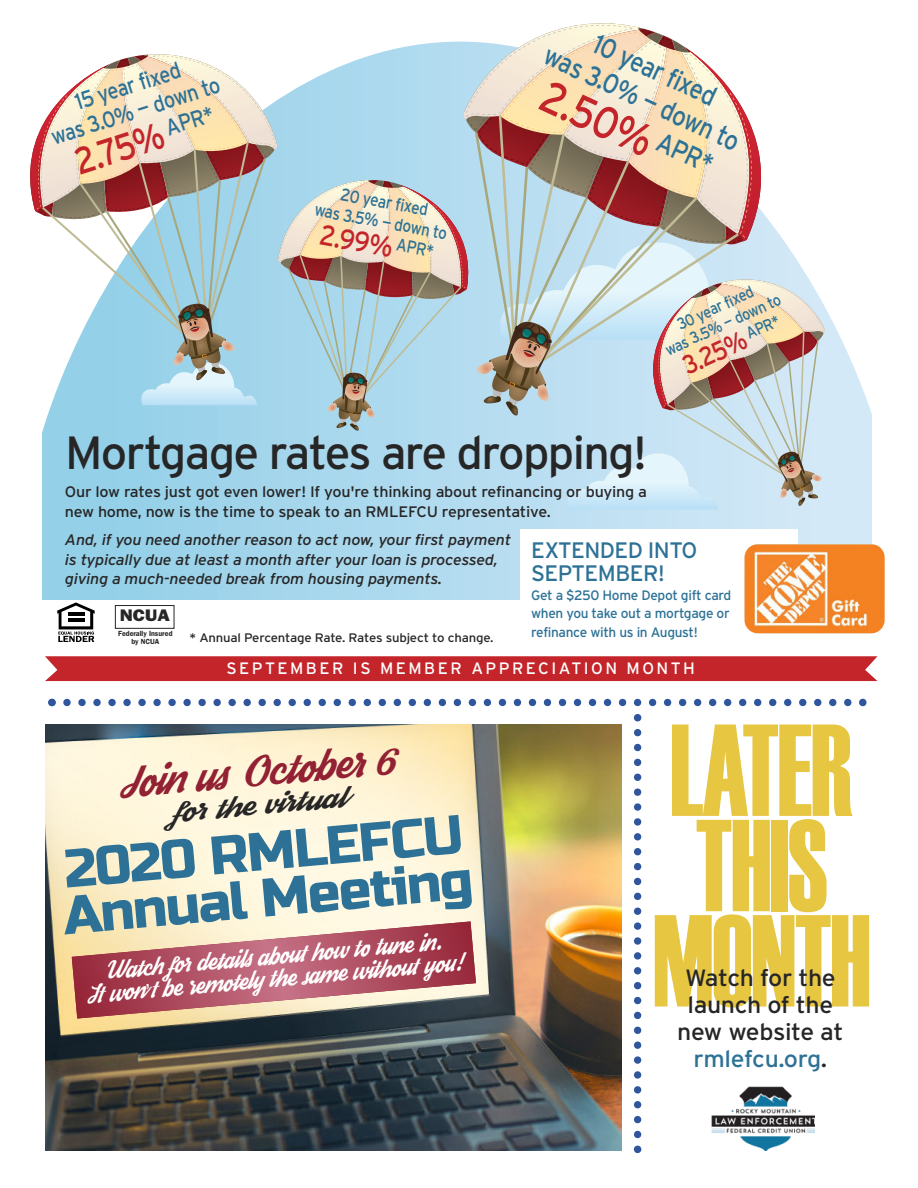
<style>
.page{position:relative;width:918px;height:1188px;background:#fff}
.page>*{position:absolute;margin:0;border:0;box-sizing:border-box;transform-origin:0 0}
.t1{font:130.5px/95.2px "Haettenschweiler";letter-spacing:-.015em;color:#e7c641;text-align:center;scale:.81 1}
.t2{font:54px/46.5px "Russo One";color:#2d7296}
.t3{font:46.5px "Interstate";letter-spacing:-.035em;color:#272627}
.t4{font:45px "Interstate";color:#c4252a;scale:.86 1}
.t5{font:37.35px "Interstate";color:#c4252a;scale:.87 1}
.t6{font:31.5px "Streetwear";color:#922133}
.t7{font:28.5px "Interstate";color:#c4252a;scale:.87 1}
.t8{font:27.75px/31.2px "Interstate";color:#2d7296;text-align:center;scale:.86 1}
.t9{font:26.55px "Interstate";color:#c4252a;scale:.87 1}
.t10{font:23.55px/27px "Interstate";letter-spacing:-.015em;color:#272627;text-align:center;scale:1.06 1}
.t11{font:22.95px/25.8px "Interstate";color:#2d7296;text-align:center;scale:.87 1}
.t12{font:22.35px/22.5px "Interstate";letter-spacing:-.025em;color:#2d7296}
.t13{font:21px "Streetwear";color:#272627;scale:1.2 1}
.t14{font:18px/22.5px "Streetwear";color:#fff;text-align:center;scale:.95 1}
.t15{font:17.55px "Interstate";color:#2d7296;scale:.87 1}
.t16{font:800 16.8px "Franklin Gothic";color:#272627;scale:1.11 1}
.t17{font:16.5px "Interstate";letter-spacing:.15em;color:#fff}
.t18{font:16.35px/18.5px "Interstate";color:#2d7296;text-align:center;scale:.87 1}
.t19{font:italic 15.15px/19.5px "Interstate";letter-spacing:-.015em;color:#272627;scale:1.06 1}
.t20{font:15.15px/19.5px "Interstate";letter-spacing:-.015em;color:#272627;scale:1.06 1}
.t21{font:13.65px/18.6px "Interstate";letter-spacing:-.025em;color:#2d7296;text-align:justify}
.t22{font:12.3px "Interstate";letter-spacing:-.015em;color:#272627;scale:1.07 1}
.t23{font:600 7.5px/7.5px "Franklin Gothic";color:#272627;text-align:center;scale:.95 1}
.s1{font-family:"Lucida Grande"}
.s2{color:#2d7296}
</style>
<div class="page">
<svg style="left:43px;top:310px;width:828px;height:289px;background:#b1dbee"></svg>
<div style="left:520px;top:529px;width:278px;height:124px;background:#fff"></div>
<img style="left:745px;top:544px;width:140px;height:89px;border-radius:14px">
<svg style="left:57px;top:602px;width:38px;height:40px"></svg>
<div style="left:115px;top:605px;width:59px;height:24px;border:1px solid #272627"></div>
<svg style="left:48px;top:699px;width:819px;height:7px"></svg>
<svg style="left:30px;top:23px;width:796px;height:486px;background:#c7d2d5"></svg>
<img style="left:45px;top:724px;width:576px;height:427px">
<svg style="left:72px;top:921px;width:404px;height:98px;background:#bb7b7c"></svg>
<svg style="left:634px;top:714px;width:7px;height:439px"></svg>
<div style="left:45px;top:656px;width:833px;height:25px;background:#c4252a"></div>
<img style="left:711px;top:1086px;width:103px;height:64px">
<h3 class="t11" style="left:40px;top:101px;width:204px;rotate:-18deg">15 year fixed<br>was 3.0% — down to</h3>
<h3 class="t5" style="left:69px;top:142px;width:169px;rotate:-18deg">2.75% <sup>APR*</sup></h3>
<p class="t15" style="left:343px;top:184px;width:103px;rotate:10deg">20 year fixed</p>
<h3 class="t7" style="left:323px;top:218px;width:133px;rotate:10deg">2.99% <sup>APR*</sup></h3>
<p class="t15" style="left:316px;top:200px;width:156px;rotate:10deg">was 3.5% — down to</p>
<h3 class="t8" style="left:566px;top:11px;width:248px;rotate:25deg">10 year fixed<br>was 3.0% — down to</h3>
<h3 class="t4" style="left:554px;top:70px;width:214px;rotate:25deg">2.50% <sup>APR*</sup></h3>
<p class="t18" style="left:655px;top:325px;width:146px;rotate:-24deg">30 year fixed<br>was 3.5% — down to</p>
<h3 class="t9" style="left:678px;top:352px;width:123px;rotate:-24deg">3.25% <sup>APR*</sup></h3>
<h3 class="t3" style="left:65px;top:426px;width:584px">Mortgage rates are dropping!</h3>
<p class="t20" style="left:65px;top:482px;width:551px">Our low rates just got even lower! If you're thinking about refinancing or buying a new home, now is the time to speak to an RMLEFCU representative.</p>
<p class="t19" style="left:65px;top:530px;width:422px">And, if you need another reason to act now, your first payment is typically due at least a month after your loan is processed, giving a much-needed break from housing payments.</p>
<h3 class="t12" style="left:531px;top:540px;width:168px">EXTENDED INTO<br>SEPTEMBER!</h3>
<p class="t21" style="left:531px;top:586px;width:202px">Get a $250 Home Depot gift card when you take out a mortgage or refinance with us in August!</p>
<p class="t16" style="left:120px;top:606px;width:47px">NCUA</p>
<p class="t23" style="left:118px;top:630px;width:59px">Federally Insured by NCUA</p>
<p class="t22" style="left:190px;top:630px;width:285px">* Annual Percentage Rate. Rates subject to change.</p>
<p class="t17" style="left:227px;top:659px;width:470px">SEPTEMBER IS MEMBER APPRECIATION MONTH</p>
<h3 class="t6" style="left:115px;top:765px;width:284px;rotate:-5deg">Join us October 6</h3>
<h3 class="t13" style="left:172px;top:800px;width:146px;rotate:-5deg">for the virtual</h3>
<h2 class="t2" style="left:57px;top:847px;width:412px;rotate:-5deg">2020 RMLEFCU<br>Annual Meeting</h2>
<p class="t14" style="left:83px;top:963px;width:401px;rotate:-5deg">Watch for details about how to tune in.<br>It won<span class="s1">’</span>t be remotely the same without you!</p>
<h1 class="t1" style="left:653px;top:719px;width:270px">LATER<br>THIS<br>MONTH</h1>
<h3 class="t10" style="left:677px;top:964px;width:158px">Watch for the launch of the new website at <span class="s2">rmlefcu.org</span>.</h3>
</div>
